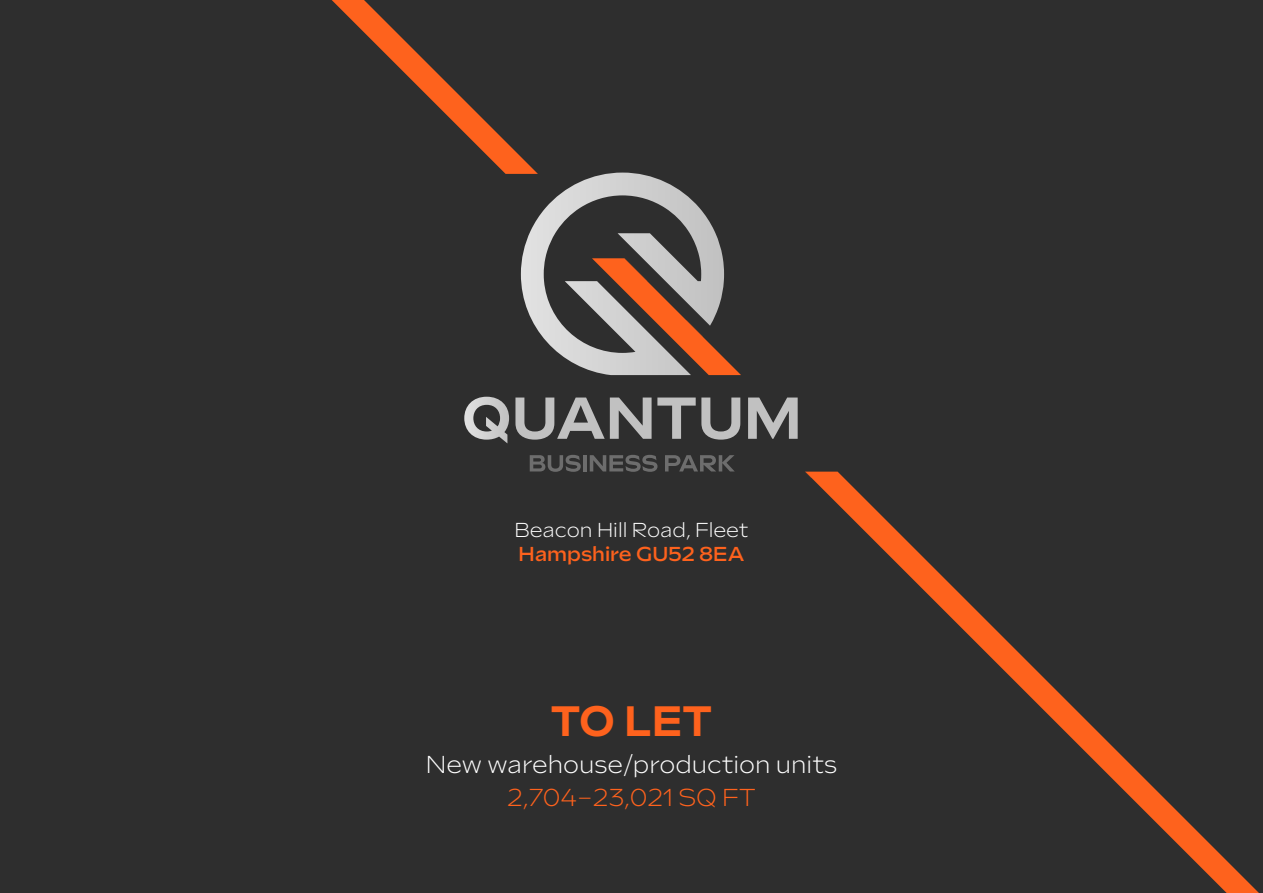
<style>
.page{position:relative;width:1263px;height:893px;background:#2e2e2e}
.page>*{position:absolute;margin:0;border:0;box-sizing:border-box;transform-origin:0 0}
.t1{font:700 42.45px "Sculpin";color:#fe621d}
.t2{font:300 24.45px "Sculpin";color:#fff}
.t3{font:300 24.45px "Sculpin";color:#fe621d}
.t4{font:300 20.1px "Sculpin";color:#fff}
.t5{font:500 20.1px "Sculpin";color:#fe621d}
</style>
<div class="page">
<svg style="left:464px;top:397px;width:334px;height:46px"></svg>
<svg style="left:530px;top:455px;width:51px;height:17px"></svg>
<hr style="left:583px;top:455px;width:4px;height:16px;background:#6d6d6d">
<svg style="left:590px;top:455px;width:67px;height:17px"></svg>
<svg style="left:665px;top:455px;width:69px;height:16px"></svg>
<svg style="left:805px;top:472px;width:454px;height:421px"></svg>
<svg style="left:332px;top:0;width:409px;height:375px"></svg>
<p class="t4" style="left:514px;top:519px;width:235px">Beacon Hill Road, Fleet</p>
<p class="t5" style="left:518px;top:543px;width:227px">Hampshire GU52 8EA</p>
<h1 class="t1" style="left:550px;top:696px;width:163px">TO LET</h1>
<p class="t2" style="left:426px;top:750px;width:413px">New warehouse/production units</p>
<p class="t3" style="left:507px;top:784px;width:250px">2,704–23,021 SQ FT</p>
</div>
